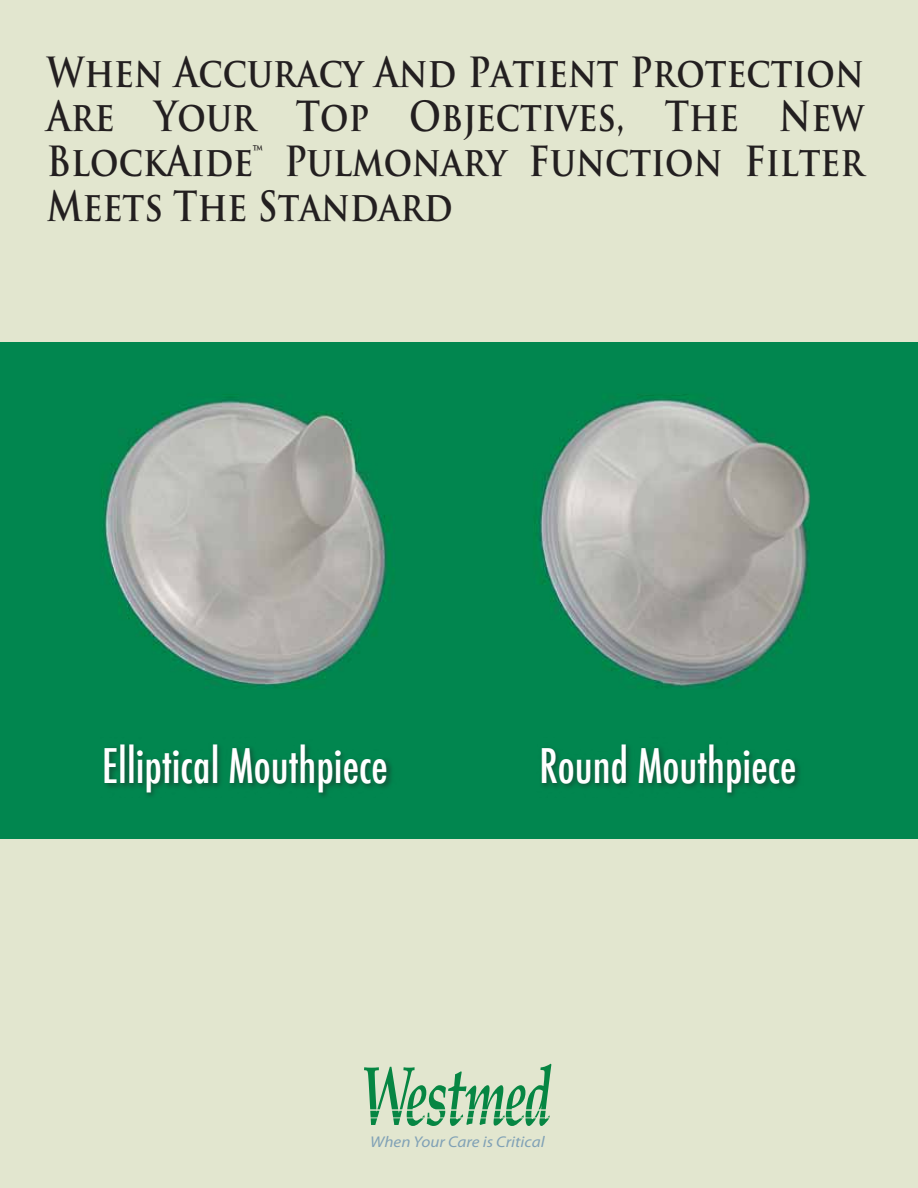
<style>
.page{position:relative;width:918px;height:1188px;background:#fff}
.page>*{position:absolute;margin:0;border:0;box-sizing:border-box;transform-origin:0 0}
.t1{font:500 condensed 46.5px "Futura";color:#fff;scale:.95 1}
.t2{font:700 40.5px/45px "Trajan Pro";color:#231f20;text-align:justify;scale:.85 1}
.t3{font:italic 15.6px "Myriad Pro";color:#80a1b6;scale:1.1 1}
</style>
<div class="page">
<div style="left:0;top:0;width:918px;height:415px;background:#e2e6cf"></div>
<div style="left:0;top:830px;width:918px;height:358px;background:#e2e6cf"></div>
<img style="left:0;top:343px;width:918px;height:495px">
<svg style="left:364px;top:1064px;width:187px;height:62px"></svg>
<img style="left:468px;top:738px;width:408px;height:76px">
<img style="left:28px;top:738px;width:440px;height:76px">
<p class="t2" style="left:47px;top:50px;width:963px">When Accuracy And Patient Protection Are Your Top Objectives, The New BlockAide™ Pulmonary Function Filter Meets The Standard</p>
<p class="t1" style="left:102px;top:736px;width:302px">Elliptical Mouthpiece</p>
<p class="t1" style="left:539px;top:736px;width:272px">Round Mouthpiece</p>
<p class="t3" style="left:370px;top:1132px;width:160px">When Your Care is Critical</p>
</div>
